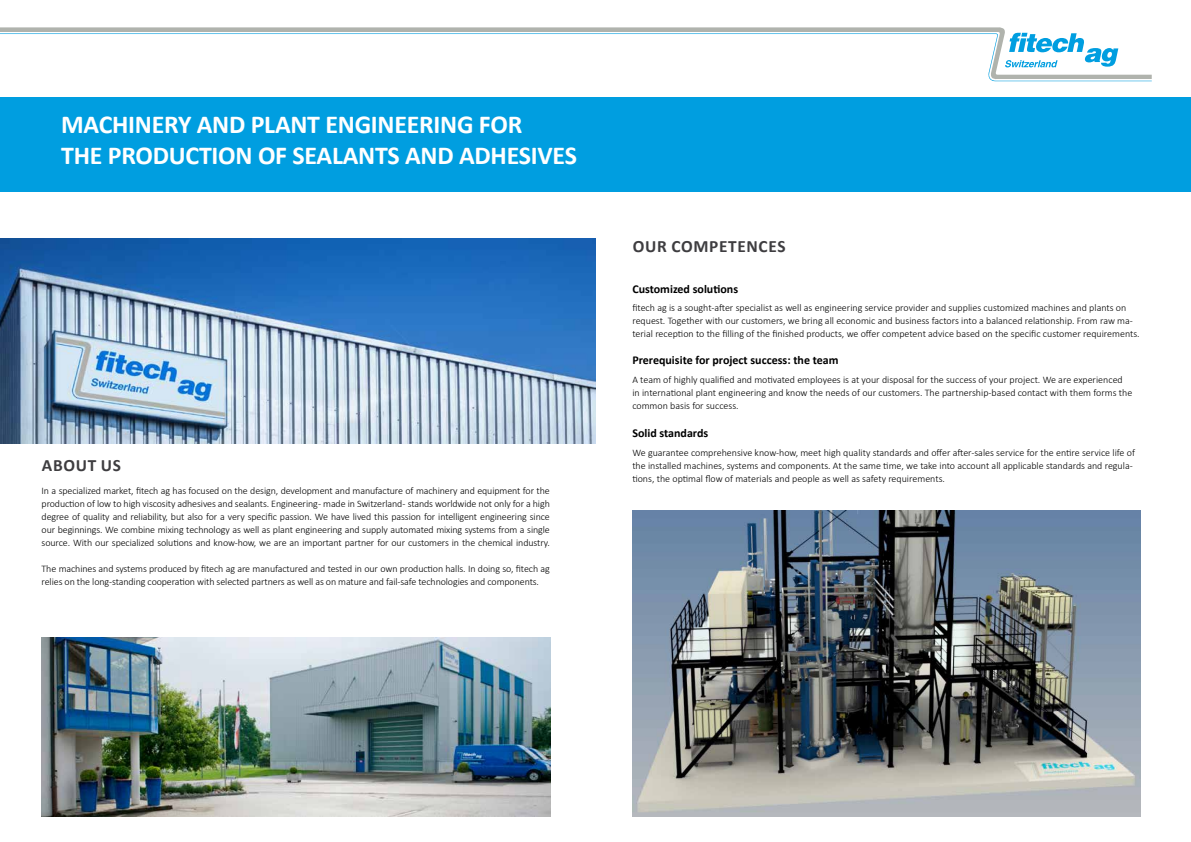
<style>
.page{position:relative;width:1191px;height:842px;background:#fff}
.page>*{position:absolute;margin:0;border:0;box-sizing:border-box;transform-origin:0 0}
.t1{font:700 25.9px/31.1px "Calibri";letter-spacing:-.01em;color:#fff}
.t2{font:700 17.3px "Calibri";letter-spacing:.04em;color:#3e3d40}
.t3{font:700 12px "Calibri";color:#000}
.t4{font:300 10px/13px "Calibri";color:#000}
</style>
<div class="page">
<img style="left:0;top:239px;width:595px;height:204px">
<img style="left:42px;top:638px;width:508px;height:178px">
<img style="left:632px;top:510px;width:508px;height:306px">
<div style="left:0;top:97px;width:1191px;height:95px;background:#009ee0"></div>
<svg style="left:0;top:27px;width:1028px;height:6px;fill:#b0b3ad"></svg>
<svg style="left:0;top:33px;width:1151px;height:49px"></svg>
<h1 class="t1" style="left:61px;top:108px;width:517px">MACHINERY AND PLANT ENGINEERING FOR<br>THE PRODUCTION OF SEALANTS AND ADHESIVES</h1>
<h2 class="t2" style="left:42px;top:453px;width:81px">ABOUT US</h2>
<p class="t4" style="left:42px;top:484px;width:510px;text-align:justify">In a specialized market, fitech ag has focused on the design, development and manufacture of machinery and equipment for the production of low to high viscosity adhesives and sealants. Engineering - made in Switzerland - stands worldwide not only for a high degree of quality and reliability, but also for a very specific passion. We have lived this passion for intelligent engineering since our beginnings. We combine mixing technology as well as plant engineering and supply automated mixing systems from a single source. With our specialized solutions and know-how, we are an important partner for our customers in the chemical industry.</p>
<p class="t4" style="left:42px;top:562px;width:510px">The machines and systems produced by fitech ag are manufactured and tested in our own production halls. In doing so, fitech ag relies on the long-standing cooperation with selected partners as well as on mature and fail-safe technologies and components.</p>
<h2 class="t2" style="left:632px;top:234px;width:154px">OUR COMPETENCES</h2>
<p class="t3" style="left:632px;top:280px;width:107px">Customized solutions</p>
<p class="t4" style="left:632px;top:301px;width:509px">fitech ag is a sought-after specialist as well as engineering service provider and supplies customized machines and plants on request. Together with our customers, we bring all economic and business factors into a balanced relationship. From raw ma&shy;terial reception to the filling of the finished products, we offer competent advice based on the specific customer requirements.</p>
<p class="t3" style="left:632px;top:352px;width:208px">Prerequisite for project success: the team</p>
<p class="t4" style="left:632px;top:373px;width:501px">A team of highly qualified and motivated employees is at your disposal for the success of your project. We are experienced in international plant engineering and know the needs of our customers. The partnership-based contact with them forms the common basis for success.</p>
<p class="t3" style="left:632px;top:424px;width:77px">Solid standards</p>
<p class="t4" style="left:632px;top:446px;width:504px">We guarantee comprehensive know-how, meet high quality standards and offer after-sales service for the entire service life of the installed machines, systems and components. At the same time, we take into account all applicable standards and regula&shy;tions, the optimal flow of materials and people as well as safety requirements.</p>
</div>
